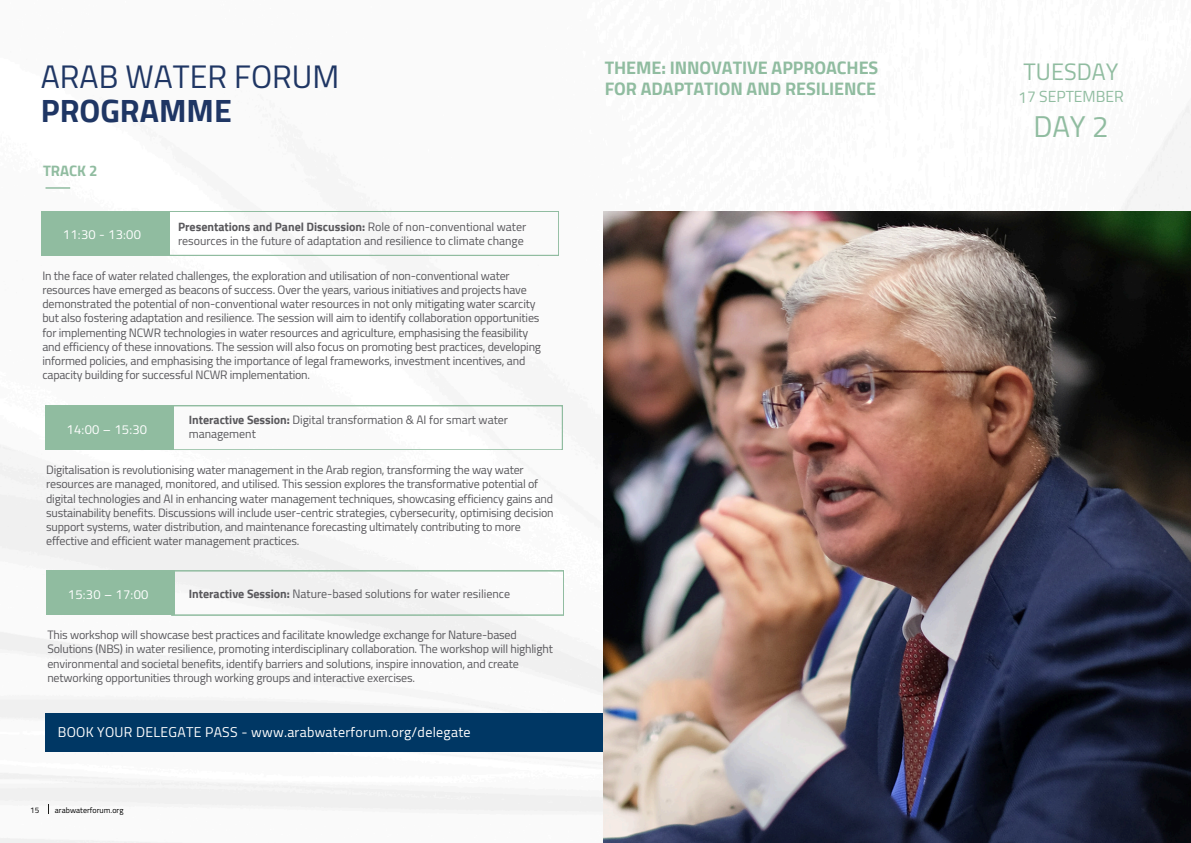
<style>
.page{position:relative;width:1191px;height:843px;background:#fff}
.page>*{position:absolute;margin:0;border:0;box-sizing:border-box;transform-origin:0 0}
.t1{font:32px/33.8px "Cairo";color:#1f3664}
.t2{font:29.6px "Cairo";color:#90bca0}
.t3{font:23.4px "Cairo";color:#90bca0}
.t4{font:700 18px/21px "Cairo";letter-spacing:-.005em;color:#90bca0}
.t5{font:15.8px "Cairo";letter-spacing:-.01em;color:#90bca0}
.t6{font:700 15px "Cairo";letter-spacing:-.005em;color:#90bca0}
.t7{font:14px "Cairo";letter-spacing:.02em;color:#fff}
.t8{font:13px "Cairo";letter-spacing:.02em;color:#fff}
.t9{font:12px/14.2px "Cairo";letter-spacing:-.015em;color:#59585c}
.t10{font:8px "Cairo";letter-spacing:.005em;color:#000}
.s1{font-weight:700}
</style>
<div class="page">
<img style="left:0;top:105px;width:1190px;height:737px">
<svg style="left:170px;top:211px;width:388px;height:44px"></svg>
<div style="left:41px;top:211px;width:129px;height:44px;background:#90bca0"></div>
<svg style="left:173px;top:405px;width:389px;height:45px"></svg>
<div style="left:45px;top:405px;width:128px;height:45px;background:#90bca0"></div>
<hr style="left:45px;top:187px;width:25px;height:2px;background:#90bca0">
<div style="left:45px;top:712px;width:559px;height:39px;background:#003764"></div>
<div style="left:175px;top:570px;width:388px;height:45px;background:#f3f3f3"></div>
<div style="left:46px;top:570px;width:129px;height:45px;background:#90bca0"></div>
<img style="left:603px;top:211px;width:587px;height:631px">
<h5 class="t1" style="left:41px;top:60px;width:300px">ARAB WATER FORUM<br><span class="s1">PROGRAMME</span></h5>
<h6 class="t6" style="left:43px;top:162px;width:56px">TRACK 2</h6>
<h1 class="t8" style="left:63px;top:227px;width:80px">11:30 - 13:00</h1>
<h4 class="t9" style="left:178px;top:219px;width:349px"><span class="s1">Presentations and Panel Discussion:</span> Role of non-conventional water resources in the future of adaptation and resilience to climate change</h4>
<p class="t9" style="left:42px;top:268px;width:500px">In the face of water related challenges, the exploration and utilisation of non-conventional water resources have emerged as beacons of success. Over the years, various initiatives and projects have demonstrated the potential of non-conventional water resources in not only mitigating water scarcity but also fostering adaptation and resilience. The session will aim to identify collaboration opportunities for implementing NCWR technologies in water resources and agriculture, emphasising the feasibility and efficiency of these innovations. The session will also focus on promoting best practices, developing informed policies, and emphasising the importance of legal frameworks, investment incentives, and capacity building for successful NCWR implementation.</p>
<h6 class="t8" style="left:67px;top:421px;width:82px">14:00 – 15:30</h6>
<p class="t9" style="left:189px;top:412px;width:321px"><span class="s1">Interactive Session:</span> Digital transformation &amp; AI for smart water management</p>
<p class="t9" style="left:46px;top:462px;width:509px">Digitalisation is revolutionising water management in the Arab region, transforming the way water resources are managed, monitored, and utilised. This session explores the transformative potential of digital technologies and AI in enhancing water management techniques, showcasing efficiency gains and sustainability benefits. Discussions will include user-centric strategies, cybersecurity, optimising decision support systems, water distribution, and maintenance forecasting ultimately contributing to more effective and efficient water management practices.</p>
<p class="t8" style="left:68px;top:586px;width:82px">15:30 – 17:00</p>
<h6 class="t9" style="left:189px;top:586px;width:323px"><span class="s1">Interactive Session:</span> Nature-based solutions for water resilience</h6>
<p class="t9" style="left:47px;top:627px;width:507px">This workshop will showcase best practices and facilitate knowledge exchange for Nature-based Solutions (NBS) in water resilience, promoting interdisciplinary collaboration. The workshop will highlight environmental and societal benefits, identify barriers and solutions, inspire innovation, and create networking opportunities through working groups and interactive exercises.</p>
<p class="t7" style="left:58px;top:723px;width:414px">BOOK YOUR DELEGATE PASS - www.arabwaterforum.org/delegate</p>
<h6 class="t10" style="left:30px;top:805px;width:10px">15</h6>
<p class="t10" style="left:55px;top:805px;width:70px">arabwaterforum.org</p>
<p class="t4" style="left:604px;top:58px;width:275px">THEME: INNOVATIVE APPROACHES<br>FOR ADAPTATION AND RESILIENCE</p>
<h1 class="t3" style="left:1023px;top:58px;width:96px">TUESDAY</h1>
<h3 class="t2" style="left:1033px;top:109px;width:77px">DAY 2</h3>
<h2 class="t5" style="left:1018px;top:88px;width:107px">17 SEPTEMBER</h2>
</div>
